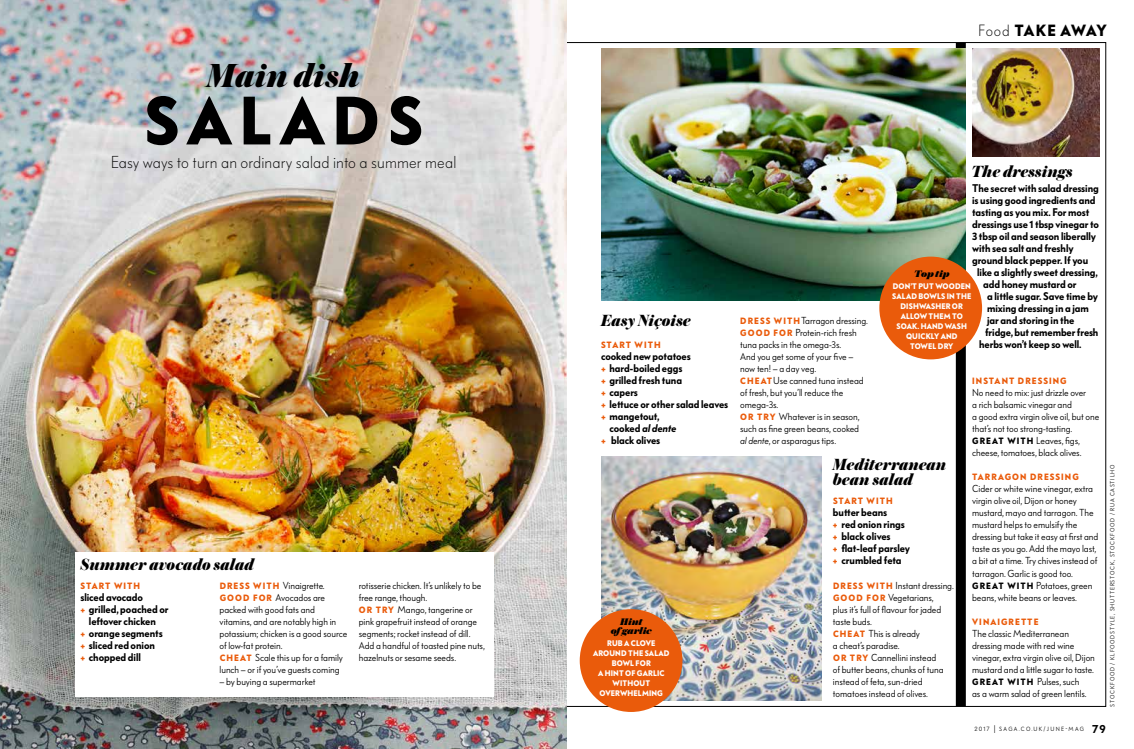
<style>
.page{position:relative;width:1134px;height:749px;background:#fff}
.page>*{position:absolute;margin:0;border:0;box-sizing:border-box;transform-origin:0 0}
.t1{font:700 67.2px "Bauer Grotesk OT";letter-spacing:.12em;color:#000}
.t2{font:italic 900 35px "Austin";letter-spacing:-.005em;color:#000}
.t3{font:italic 900 17px/15px "Austin";color:#000}
.t4{font:300 17px "Bauer Grotesk OT";letter-spacing:.01em;color:#000}
.t5{font:700 16px "Bauer Grotesk OT";letter-spacing:.005em;color:#000}
.t6{font:600 11px/12px "Bauer Grotesk OT";letter-spacing:-.005em;color:#000}
.t7{font:italic 600 11px "Bauer Grotesk OT";letter-spacing:-.005em;color:#000}
.t8{font:10px/12px "Bauer Grotesk OT";letter-spacing:-.005em;color:#000}
.t9{font:italic 900 10px/9px "Austin";letter-spacing:-.01em;color:#000;text-align:center}
.t10{font:700 9px "Bauer Grotesk OT";letter-spacing:.12em;color:#ea5b0b}
.t11{font:700 8px/10px "Bauer Grotesk OT";letter-spacing:.015em;color:#fff;text-align:center}
.t12{font:6px "Bauer Grotesk OT";letter-spacing:.12em;color:#000}
.t13{font:6px "Bauer Grotesk OT";letter-spacing:.22em;color:#000}
.s1{color:#ea5b0b}
.s2{font-weight:700;font-size:9px;color:#ea5b0b}
.s3{font-weight:300}
.s4{font-style:normal}
.s5{font-style:italic}
.s6{font-weight:700;font-size:9px}
.s7{font-weight:300;font-size:11px}
.s8{font-weight:600;font-size:12px}
</style>
<div class="page">
<div style="left:956px;top:42px;width:10px;height:664px;background:#000"></div>
<img style="left:601px;top:48px;width:365px;height:252px">
<img style="left:601px;top:456px;width:221px;height:244px">
<img style="left:972px;top:48px;width:128px;height:108px">
<img style="left:0;top:0;width:567px;height:748px">
<div style="left:75px;top:552px;width:418px;height:144px;background:#fff"></div>
<div style="left:879px;top:256px;width:103px;height:103px;background:#ea5b0b;border-radius:50%"></div>
<div style="left:580px;top:609px;width:102px;height:102px;background:#ea5b0b;border-radius:50%"></div>
<h2 class="t2" style="left:207px;top:50px;width:154px">Main dish</h2>
<h1 class="t1" style="left:144px;top:79px;width:280px">SALADS</h1>
<h3 class="t4" style="left:111px;top:152px;width:347px">Easy ways to turn an ordinary salad into a summer meal</h3>
<h3 class="t3" style="left:80px;top:555px;width:175px">Summer avocado salad</h3>
<p class="t10" style="left:80px;top:579px;width:61px">START WITH</p>
<p class="t6" style="left:80px;top:590px;width:64px">sliced avocado</p>
<p class="t6" style="left:80px;top:602px;width:90px"><span class="s1">+</span> grilled, poached or</p>
<p class="t6" style="left:89px;top:614px;width:68px">leftover chicken</p>
<p class="t6" style="left:80px;top:626px;width:84px"><span class="s1">+</span> orange segments</p>
<p class="t6" style="left:80px;top:638px;width:76px"><span class="s1">+</span> sliced red onion</p>
<p class="t6" style="left:80px;top:650px;width:62px"><span class="s1">+</span> chopped dill</p>
<p class="t8" style="left:220px;top:579px;width:129px"><span class="s2">DRESS WITH</span> Vinaigrette.<br><span class="s2">GOOD FOR</span> Avocados are packed with good fats and vitamins, and are notably high in potassium; chicken is a good source of low-fat protein.<br><span class="s2">C H E AT</span> Scale this up for a family lunch – or if you’ve guests coming</p>
<p class="t8" style="left:220px;top:675px;width:97px">– by buying a supermarket</p>
<p class="t8" style="left:359px;top:579px;width:128px">rotisserie chicken. It’s unlikely to be free range, though.<br><span class="s2">OR TRY</span> Mango, tangerine or pink grapefruit instead of orange segments; rocket instead of dill.<br>Add a handful of toasted pine nuts, hazelnuts or sesame seeds.</p>
<h3 class="t5" style="left:978px;top:20px;width:130px"><span class="s3">Food</span> TAKE AWAY</h3>
<h3 class="t3" style="left:601px;top:311px;width:91px">Easy Niçoise</h3>
<p class="t10" style="left:601px;top:339px;width:61px">START WITH</p>
<p class="t6" style="left:601px;top:350px;width:91px">cooked new potatoes</p>
<p class="t6" style="left:601px;top:362px;width:83px"><span class="s1">+</span> hard-boiled eggs</p>
<p class="t6" style="left:601px;top:374px;width:83px"><span class="s1">+</span> grilled fresh tuna</p>
<p class="t6" style="left:601px;top:386px;width:38px"><span class="s1">+</span> capers</p>
<p class="t6" style="left:601px;top:398px;width:129px"><span class="s1">+</span> lettuce or other salad leaves</p>
<p class="t6" style="left:601px;top:410px;width:60px"><span class="s1">+</span> mangetout,</p>
<p class="t7" style="left:609px;top:421px;width:68px"><span class="s4">cooked</span> al dente</p>
<p class="t6" style="left:601px;top:434px;width:61px"><span class="s1">+</span> black olives</p>
<p class="t9" style="left:611px;top:616px;width:43px">Hint<br>of garlic</p>
<p class="t11" style="left:593px;top:638px;width:78px">RUB A CLOVE<br>AROUND THE SALAD<br>BOWL FOR<br>A HINT OF GARLIC<br>WITHOUT<br>OVERWHELMING</p>
<h3 class="t3" style="left:972px;top:163px;width:102px">The dressings</h3>
<p class="t6" style="left:972px;top:182px;width:128px">The secret with salad dressing</p>
<p class="t6" style="left:972px;top:194px;width:125px">is using good ingredients and</p>
<p class="t6" style="left:972px;top:206px;width:119px">tasting as you mix. For most</p>
<p class="t6" style="left:972px;top:218px;width:129px">dressings use 1 tbsp vinegar to</p>
<p class="t6" style="left:972px;top:230px;width:125px">3 tbsp oil and season liberally</p>
<p class="t6" style="left:972px;top:242px;width:103px">with sea salt and freshly</p>
<p class="t6" style="left:972px;top:254px;width:118px">ground black pepper. If you</p>
<p class="t6" style="left:977px;top:266px;width:122px">like a slightly sweet dressing,</p>
<p class="t6" style="left:983px;top:278px;width:95px">add honey mustard or</p>
<p class="t6" style="left:987px;top:290px;width:112px">a little sugar. Save time by</p>
<p class="t6" style="left:987px;top:302px;width:103px">mixing dressing in a jam</p>
<p class="t6" style="left:987px;top:314px;width:89px">jar and storing in the</p>
<p class="t6" style="left:985px;top:326px;width:115px">fridge, but remember fresh</p>
<p class="t6" style="left:979px;top:338px;width:104px">herbs won’t keep so well.</p>
<p class="t9" style="left:914px;top:269px;width:37px">Top tip</p>
<p class="t11" style="left:892px;top:281px;width:81px">DON’T PUT WOODEN<br>SALAD BOWLS IN THE<br>DISHWASHER OR<br>ALLOW THEM TO<br>SOAK. HAND WASH<br>QUICKLY AND<br>TOWEL DRY</p>
<p class="t8" style="left:740px;top:315px;width:129px"><span class="s2">DRESS WITH</span>Tarragon dressing.<br><span class="s2">GOOD FOR</span> Protein-rich fresh tuna packs in the omega-3s.<br>And you get some of your five – now ten! – a day veg.<br><span class="s2">C H E AT</span>Use canned tuna instead of fresh, but you’ll reduce the omega-3s.<br><span class="s2">OR TRY</span> Whatever is in season, such as fine green beans, cooked <span class="s5">al dente</span>, or asparagus tips.</p>
<h3 class="t3" style="left:833px;top:455px;width:115px">Mediterranean bean salad</h3>
<p class="t10" style="left:833px;top:495px;width:61px">START WITH</p>
<p class="t6" style="left:833px;top:506px;width:78px">butter beans<br><span class="s1">+</span> red onion rings <span class="s1">+</span> black olives<br><span class="s1">+</span> flat-leaf parsley <span class="s1">+</span> crumbled feta</p>
<p class="t8" style="left:833px;top:579px;width:122px"><span class="s2">DRESS WITH</span> Instant dressing.<br><span class="s2">GOOD FOR</span> Vegetarians,<br>plus it’s full of flavour for jaded taste buds.<br><span class="s2">C H E AT</span> This is already<br>a cheat’s paradise.<br><span class="s2">OR TRY</span> Cannellini instead<br>of butter beans, chunks of tuna instead of feta, sun-dried tomatoes instead of olives.</p>
<p class="t10" style="left:972px;top:375px;width:96px">INSTANT DRESSING</p>
<p class="t8" style="left:972px;top:387px;width:129px">No need to mix: just drizzle over<br>a rich balsamic vinegar and<br>a good extra virgin olive oil, but one that’s not too strong-tasting.<br><span class="s6">G R E AT W I T H</span> Leaves, figs, cheese, tomatoes, black olives.</p>
<p class="t10" style="left:972px;top:471px;width:108px">TARRAGON DRESSING</p>
<p class="t8" style="left:972px;top:483px;width:128px">Cider or white wine vinegar, extra virgin olive oil, Dijon or honey mustard, mayo and tarragon. The mustard helps to emulsify the dressing but take it easy at first and taste as you go. Add the mayo last, a bit at a time. Try chives instead of tarragon. Garlic is good too.<br><span class="s6">G R E AT W I T H</span> Potatoes, green beans, white beans or leaves.</p>
<p class="t10" style="left:972px;top:615px;width:68px">VINAIGRETTE</p>
<p class="t8" style="left:972px;top:627px;width:124px">The classic Mediterranean dressing made with red wine vinegar, extra virgin olive oil, Dijon mustard and a little sugar to taste.<br><span class="s6">G R E AT W I T H</span> Pulses, such<br>as a warm salad of green lentils.</p>
<p class="t12" style="left:1109px;top:706px;width:243px;rotate:-90deg">STOCKFOOD / KLFOODSTYLE, SHUTTERSTOCK, STOCKFOOD / RUA CASTILHO</p>
<p class="t13" style="left:974px;top:724px;width:133px">2017 <span class="s7">I</span> SAGA.CO.UK/JUNE-MAG <span class="s8">79</span></p>
</div>
